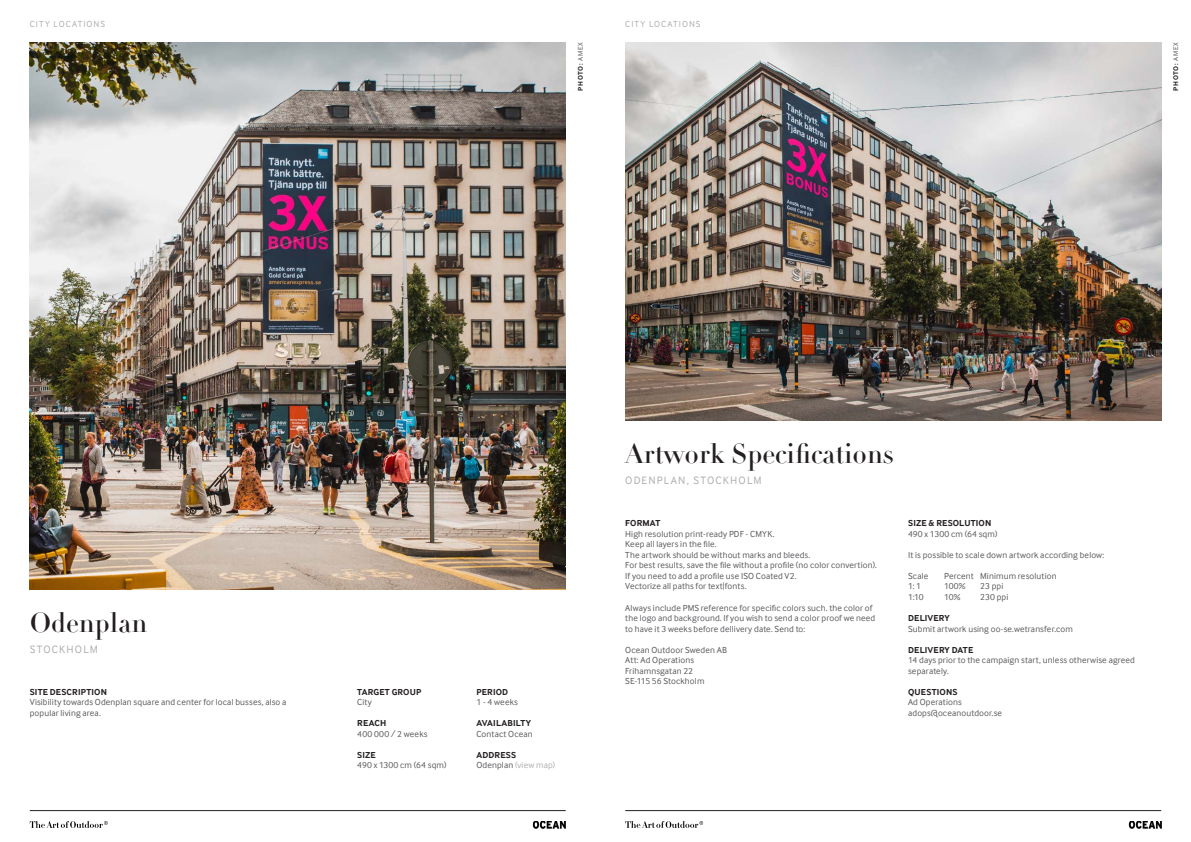
<style>
.page{position:relative;width:1191px;height:842px;background:#fff}
.page>*{position:absolute;margin:0;border:0;box-sizing:border-box;transform-origin:0 0}
.t1{font:27px "Didot LT Std Headline";color:#231f20}
.t2{font:11px "Inter Face";letter-spacing:.105em;color:#afafb4}
.Brödtext{font:9px/10.5px "Inter Face";letter-spacing:.015em;color:#5a5a5f}
.Brödtext-2{font:700 9px "Inter Face";letter-spacing:.015em;color:#231f20}
.infotext{font:9px "Inter Face";letter-spacing:.015em;color:#5a5a5f}
.t3{font:9px "Inter Face";letter-spacing:.11em;color:#afafb4}
.t4{font:9px "Inter Face";letter-spacing:.015em;color:#afafb4}
.infotext-2{font:700 9px "Inter Face";letter-spacing:.015em;color:#231f20}
.t5{font:700 7px "Inter Face";letter-spacing:.085em;color:#231f20}
.s1{font-weight:400;color:#5a5a5f}
.s2{color:#5a5a5f}
</style>
<div class="page">
<svg style="left:30px;top:821px;width:78px;height:7px"></svg>
<img style="left:532px;top:821px;width:34px;height:7px">
<hr style="left:30px;top:810px;width:536px;height:1px;background:#231f20">
<svg style="left:625px;top:821px;width:78px;height:7px"></svg>
<img style="left:1128px;top:821px;width:33px;height:7px">
<hr style="left:625px;top:810px;width:536px;height:1px;background:#231f20">
<img style="left:30px;top:42px;width:536px;height:547px">
<img style="left:625px;top:42px;width:536px;height:379px">
<p class="t3" style="left:30px;top:19px;width:77px">CITY LOCATIONS</p>
<p class="t5" style="left:576px;top:91px;width:50px;rotate:-90deg">PHOTO: <span class="s1">AMEX</span></p>
<p class="t3" style="left:625px;top:19px;width:77px">CITY LOCATIONS</p>
<p class="t5" style="left:1171px;top:91px;width:50px;rotate:-90deg">PHOTO: <span class="s1">AMEX</span></p>
<p class="t1" style="left:30px;top:606px;width:119px">Odenplan</p>
<p class="t2" style="left:30px;top:643px;width:70px">STOCKHOLM</p>
<p class="Brödtext-2" style="left:30px;top:686px;width:79px">SITE DESCRIPTION</p>
<p class="Brödtext" style="left:30px;top:697px;width:258px">Visibility towards Odenplan square and center for local busses, also a popular living area.</p>
<p class="Brödtext-2" style="left:357px;top:686px;width:66px">TARGET GROUP</p>
<p class="Brödtext" style="left:357px;top:697px;width:16px">City</p>
<p class="Brödtext-2" style="left:357px;top:718px;width:30px">REACH</p>
<p class="Brödtext" style="left:357px;top:728px;width:72px">400 000 / 2 weeks</p>
<p class="Brödtext-2" style="left:357px;top:750px;width:20px">SIZE</p>
<p class="Brödtext" style="left:357px;top:760px;width:91px">490 x 1300 cm (64 sqm)</p>
<p class="Brödtext-2" style="left:476px;top:686px;width:33px">PERIOD</p>
<p class="Brödtext" style="left:476px;top:697px;width:43px">1 - 4 weeks</p>
<p class="Brödtext-2" style="left:476px;top:718px;width:56px">AVAILABILTY</p>
<p class="Brödtext" style="left:476px;top:728px;width:58px">Contact Ocean</p>
<p class="Brödtext-2" style="left:476px;top:750px;width:41px">ADDRESS</p>
<p class="t4" style="left:476px;top:760px;width:80px"><span class="s2">Odenplan</span> (view map)</p>
<p class="t1" style="left:625px;top:437px;width:270px">Artwork Specifications</p>
<p class="t2" style="left:625px;top:474px;width:138px">ODENPLAN, STOCKHOLM</p>
<p class="Brödtext-2" style="left:625px;top:518px;width:36px">FORMAT</p>
<p class="Brödtext" style="left:625px;top:528px;width:151px">High resolution print-ready PDF - CMYK.</p>
<p class="Brödtext" style="left:625px;top:539px;width:93px">Keep all layers in the file.</p>
<p class="Brödtext" style="left:625px;top:550px;width:186px">The artwork should be without marks and bleeds.</p>
<p class="Brödtext" style="left:625px;top:560px;width:253px">For best results, save the file without a profile (no color convertion).</p>
<p class="Brödtext" style="left:625px;top:571px;width:173px">If you need to add a profile use ISO Coated V2.</p>
<p class="Brödtext" style="left:625px;top:581px;width:123px">Vectorize all paths for text|fonts.</p>
<p class="Brödtext" style="left:625px;top:602px;width:251px">Always include PMS reference for specific colors such. the color of the logo and background. If you wish to send a color proof we need to have it 3 weeks before dellivery date. Send to:</p>
<p class="Brödtext" style="left:625px;top:644px;width:103px">Ocean Outdoor Sweden AB</p>
<p class="Brödtext" style="left:625px;top:655px;width:70px">Att: Ad Operations</p>
<p class="Brödtext" style="left:625px;top:665px;width:69px">Frihamnsgatan 22</p>
<p class="Brödtext" style="left:625px;top:676px;width:81px">SE-115 56 Stockholm</p>
<p class="Brödtext-2" style="left:908px;top:518px;width:85px">SIZE &amp; RESOLUTION</p>
<p class="Brödtext" style="left:908px;top:528px;width:91px">490 x 1300 cm (64 sqm)</p>
<p class="Brödtext" style="left:908px;top:550px;width:198px">It is possible to scale down artwork according below:</p>
<p class="Brödtext" style="left:908px;top:571px;width:22px">Scale</p>
<p class="Brödtext" style="left:944px;top:571px;width:114px">Percent Minimum resolution</p>
<p class="Brödtext" style="left:908px;top:581px;width:14px">1: 1</p>
<p class="Brödtext" style="left:944px;top:581px;width:23px">100%</p>
<p class="Brödtext" style="left:980px;top:581px;width:25px">23 ppi</p>
<p class="Brödtext" style="left:908px;top:592px;width:17px">1:10</p>
<p class="Brödtext" style="left:944px;top:592px;width:18px">10%</p>
<p class="Brödtext" style="left:980px;top:592px;width:30px">230 ppi</p>
<p class="Brödtext-2" style="left:908px;top:613px;width:43px">DELIVERY</p>
<p class="Brödtext" style="left:908px;top:623px;width:166px">Submit artwork using oo-se.wetransfer.com</p>
<p class="Brödtext-2" style="left:908px;top:644px;width:67px">DELIVERY DATE</p>
<p class="Brödtext" style="left:908px;top:655px;width:228px">14 days prior to the campaign start, unless otherwise agreed separately.</p>
<p class="infotext-2" style="left:908px;top:686px;width:51px">QUESTIONS</p>
<p class="infotext" style="left:908px;top:697px;width:55px">Ad Operations</p>
<p class="infotext" style="left:908px;top:708px;width:96px">adops@oceanoutdoor.se</p>
</div>
